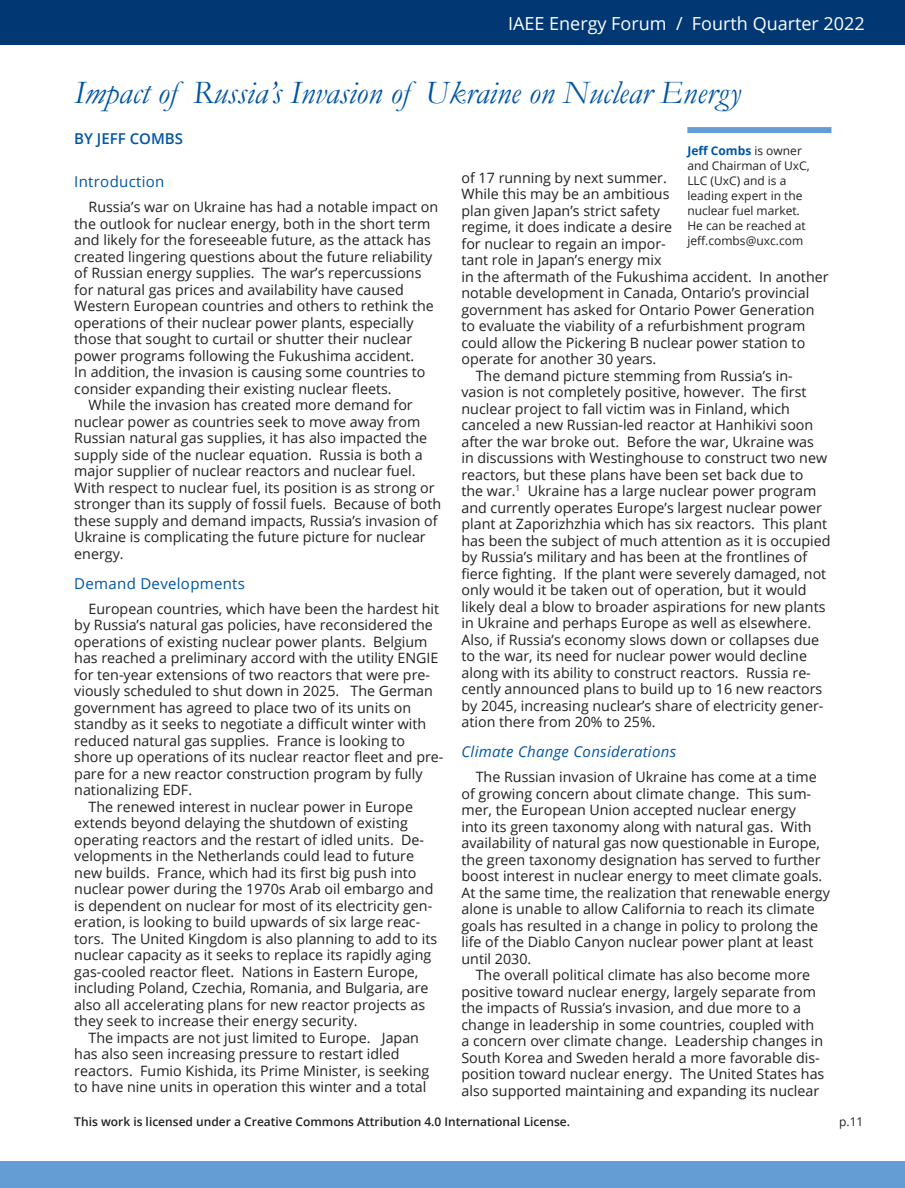
<style>
.page{position:relative;width:905px;height:1188px;background:#fff}
.page>*{position:absolute;margin:0;border:0;box-sizing:border-box;transform-origin:0 0}
.Header_1_-_Dark_Blue{font:italic 33px "Garamond";color:#0155a5}
.t1{font:18px "Open Sans";color:#fff}
.Heading_NEW{font:15px "Open Sans";letter-spacing:.02em;color:#0155a5}
.Heading_NEW-2{font:italic 15px "Open Sans";letter-spacing:.02em;color:#0155a5}
.Author_NEW{font:600 15px "Open Sans";color:#0155a5}
.Body_Text_NEW{font:14.25px/16.5px "Open Sans";color:#231f20}
.Author_Note_NEW{font:12px/15px "Open Sans";color:#231f20}
.t2{font:600 12px "Open Sans";color:#231f20}
.s1{font-weight:700;color:#0155a5}
</style>
<div class="page">
<div style="left:0;top:0;width:904px;height:45px;background:#013874"></div>
<div style="left:0;top:1161px;width:904px;height:27px;background:#639dd4"></div>
<div style="left:687px;top:127px;width:144px;height:6px;background:#639dd4"></div>
<p class="t1" style="left:508px;top:11px;width:358px">IAEE Energy Forum / Fourth Quarter 2022</p>
<p class="Header_1_-_Dark_Blue" style="left:74px;top:70px;width:668px">Impact of Russia’s Invasion of Ukraine on Nuclear Energy</p>
<p class="Author_NEW" style="left:74px;top:128px;width:110px">BY JEFF COMBS</p>
<p class="Heading_NEW" style="left:74px;top:171px;width:92px">Introduction</p>
<p class="Body_Text_NEW" style="left:74px;top:199px;width:365px;text-indent:14px">Russia’s war on Ukraine has had a notable impact on the outlook for nuclear energy, both in the short term and likely for the foreseeable future, as the attack has created lingering questions about the future reliability of Russian energy supplies. The war’s repercussions for natural gas prices and availability have caused Western European countries and others to rethink the operations of their nuclear power plants, especially those that sought to curtail or shutter their nuclear power programs following the Fukushima accident.<br>In addition, the invasion is causing some countries to consider expanding their existing nuclear fleets.</p>
<p class="Body_Text_NEW" style="left:74px;top:397px;width:368px;text-indent:14px">While the invasion has created more demand for nuclear power as countries seek to move away from Russian natural gas supplies, it has also impacted the supply side of the nuclear equation. Russia is both a major supplier of nuclear reactors and nuclear fuel.<br>With respect to nuclear fuel, its position is as strong or stronger than its supply of fossil fuels. Because of both these supply and demand impacts, Russia’s invasion of Ukraine is complicating the future picture for nuclear energy.</p>
<p class="Heading_NEW" style="left:74px;top:573px;width:172px">Demand Developments</p>
<p class="Body_Text_NEW" style="left:74px;top:600px;width:371px;text-indent:14px">European countries, which have been the hardest hit by Russia’s natural gas policies, have reconsidered the operations of existing nuclear power plants. Belgium has reached a preliminary accord with the utility ENGIE for ten-year extensions of two reactors that were pre&shy;viously scheduled to shut down in 2025. The German government has agreed to place two of its units on standby as it seeks to negotiate a difficult winter with reduced natural gas supplies. France is looking to shore up operations of its nuclear reactor fleet and pre&shy;pare for a new reactor construction program by fully nationalizing EDF.</p>
<p class="Body_Text_NEW" style="left:74px;top:798px;width:364px;text-indent:14px">The renewed interest in nuclear power in Europe extends beyond delaying the shutdown of existing operating reactors and the restart of idled units. De&shy;velopments in the Netherlands could lead to future new builds. France, which had its first big push into nuclear power during the 1970s Arab oil embargo and is dependent on nuclear for most of its electricity gen&shy;eration, is looking to build upwards of six large reac&shy;tors. The United Kingdom is also planning to add to its nuclear capacity as it seeks to replace its rapidly aging gas-cooled reactor fleet. Nations in Eastern Europe, including Poland, Czechia, Romania, and Bulgaria, are also all accelerating plans for new reactor projects as they seek to increase their energy security.</p>
<p class="Body_Text_NEW" style="left:74px;top:1029px;width:356px;text-indent:14px">The impacts are not just limited to Europe. Japan has also seen increasing pressure to restart idled reactors. Fumio Kishida, its Prime Minister, is seeking to have nine units in operation this winter and a total</p>
<p class="Author_Note_NEW" style="left:687px;top:143px;width:124px"><span class="s1">Jeff Combs</span> is owner and Chairman of UxC,<br>LLC (UxC) and is a leading expert in the nuclear fuel market.<br>He can be reached at jeff.combs@uxc.com</p>
<p class="Body_Text_NEW" style="left:461px;top:169px;width:368px">of 17 running by next summer.<br>While this may be an ambitious<br>plan given Japan’s strict safety<br>regime, it does indicate a desire<br>for nuclear to regain an impor-<br>tant role in Japan’s energy mix<br>in the aftermath of the Fukushima accident. In another notable development in Canada, Ontario’s provincial government has asked for Ontario Power Generation to evaluate the viability of a refurbishment program could allow the Pickering B nuclear power station to operate for another 30 years.</p>
<p class="Body_Text_NEW" style="left:461px;top:367px;width:370px;text-indent:14px">The demand picture stemming from Russia’s in&shy;vasion is not completely positive, however. The first nuclear project to fall victim was in Finland, which canceled a new Russian-led reactor at Hanhikivi soon after the war broke out. Before the war, Ukraine was<br>in discussions with Westinghouse to construct two new reactors, but these plans have been set back due to<br>the war.<sup>1</sup> Ukraine has a large nuclear power program and currently operates Europe’s largest nuclear power plant at Zaporizhzhia which has six reactors. This plant has been the subject of much attention as it is occupied by Russia’s military and has been at the frontlines of fierce fighting. If the plant were severely damaged, not only would it be taken out of operation, but it would likely deal a blow to broader aspirations for new plants in Ukraine and perhaps Europe as well as elsewhere.<br>Also, if Russia’s economy slows down or collapses due to the war, its need for nuclear power would decline along with its ability to construct reactors. Russia re&shy;cently announced plans to build up to 16 new reactors by 2045, increasing nuclear’s share of electricity gener&shy;ation there from 20% to 25%.</p>
<p class="Heading_NEW-2" style="left:461px;top:741px;width:216px">Climate Change Considerations</p>
<p class="Body_Text_NEW" style="left:461px;top:768px;width:370px;text-indent:14px">The Russian invasion of Ukraine has come at a time of growing concern about climate change. This sum&shy;mer, the European Union accepted nuclear energy<br>into its green taxonomy along with natural gas. With availability of natural gas now questionable in Europe, the green taxonomy designation has served to further boost interest in nuclear energy to meet climate goals.<br>At the same time, the realization that renewable energy alone is unable to allow California to reach its climate goals has resulted in a change in policy to prolong the life of the Diablo Canyon nuclear power plant at least until 2030.</p>
<p class="Body_Text_NEW" style="left:461px;top:966px;width:364px;text-indent:14px">The overall political climate has also become more positive toward nuclear energy, largely separate from the impacts of Russia’s invasion, and due more to a change in leadership in some countries, coupled with a concern over climate change. Leadership changes in South Korea and Sweden herald a more favorable dis&shy;position toward nuclear energy. The United States has also supported maintaining and expanding its nuclear</p>
<p class="t2" style="left:74px;top:1114px;width:497px">This work is licensed under a Creative Commons Attribution 4.0 International License.</p>
<p class="Author_Note_NEW" style="left:839px;top:1114px;width:26px">p.11</p>
</div>
